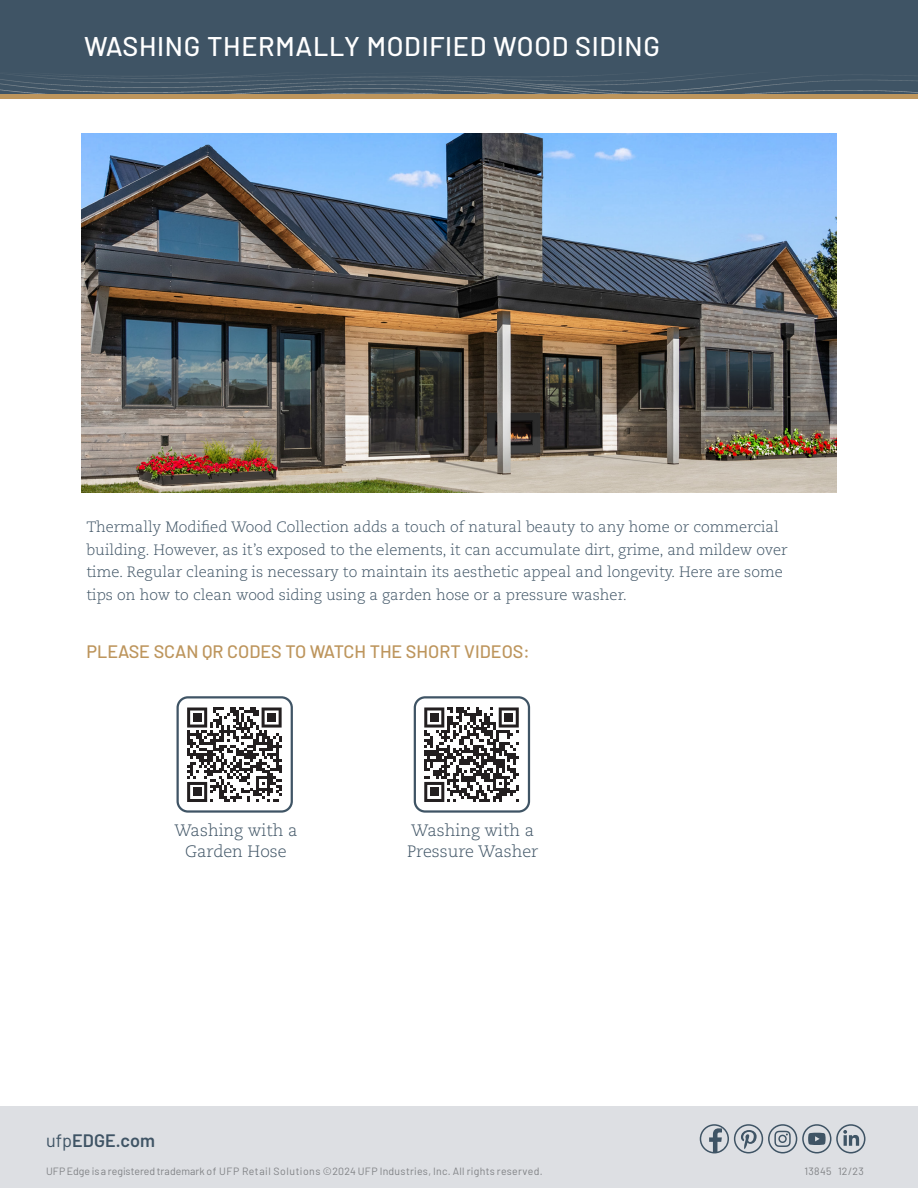
<style>
.page{position:relative;width:918px;height:1188px;background:#fff}
.page>*{position:absolute;margin:0;border:0;box-sizing:border-box;transform-origin:0 0}
.t1{font:500 27px "Barlow";letter-spacing:.025em;color:#fff}
.t2{font:500 18px "Barlow";color:#bd955c}
.t3{font:600 18px "Barlow";letter-spacing:.005em;color:#3f5465}
.t4{font:300 16.5px "Caecilia LT Std";color:#3f5465}
.t5{font:300 15px/22.5px "Caecilia LT Std";color:#3f5465}
.t6{font:10.5px "Barlow";letter-spacing:.025em;color:#808285}
.s1{font-weight:400}
</style>
<div class="page">
<div style="left:0;top:0;width:918px;height:98px;background:#3f5465"></div>
<img style="left:0;top:74px;width:918px;height:20px">
<hr style="left:0;top:94px;width:918px;height:4px;background:#bd955c">
<div style="left:0;top:1107px;width:918px;height:81px;background:#dddfe3"></div>
<svg style="left:700px;top:1124px;width:166px;height:30px"></svg>
<img style="left:81px;top:134px;width:756px;height:359px">
<svg style="left:187px;top:708px;width:95px;height:94px"></svg>
<div style="left:193px;top:713px;width:8px;height:9px;background:#231f20"></div>
<div style="left:267px;top:713px;width:9px;height:9px;background:#231f20"></div>
<div style="left:193px;top:788px;width:8px;height:8px;background:#231f20"></div>
<div style="left:177px;top:696px;width:116px;height:117px;border:2px solid #3f5465;border-radius:10px"></div>
<div style="left:414px;top:696px;width:116px;height:117px;border:2px solid #3f5465;border-radius:10px"></div>
<svg style="left:424px;top:707px;width:95px;height:95px"></svg>
<div style="left:430px;top:713px;width:9px;height:9px;background:#231f20"></div>
<div style="left:504px;top:713px;width:9px;height:9px;background:#231f20"></div>
<div style="left:430px;top:788px;width:9px;height:8px;background:#231f20"></div>
<p class="t1" style="left:84px;top:26px;width:577px">WASHING THERMALLY MODIFIED WOOD SIDING</p>
<p class="t5" style="left:86px;top:516px;width:703px">Thermally Modified Wood Collection adds a touch of natural beauty to any home or commercial building. However, as it’s exposed to the elements, it can accumulate dirt, grime, and mildew over time. Regular cleaning is necessary to maintain its aesthetic appeal and longevity. Here are some</p>
<p class="t5" style="left:86px;top:584px;width:542px">tips on how to clean wood siding using a garden hose or a pressure washer.</p>
<p class="t2" style="left:86px;top:639px;width:445px">PLEASE SCAN QR CODES TO WATCH THE SHORT VIDEOS:</p>
<p class="t4" style="left:174px;top:821px;width:125px">Washing with a</p>
<p class="t4" style="left:185px;top:842px;width:103px">Garden Hose</p>
<p class="t3" style="left:46px;top:1128px;width:111px"><span class="s1">ufp</span>EDGE.com</p>
<p class="t4" style="left:411px;top:821px;width:125px">Washing with a</p>
<p class="t4" style="left:407px;top:842px;width:133px">Pressure Washer</p>
<p class="t6" style="left:46px;top:1163px;width:498px">UFP Edge is a registered trademark of UFP Retail Solutions ©2024 UFP Industries, Inc. All rights reserved.</p>
<p class="t6" style="left:805px;top:1163px;width:61px">13845 12/23</p>
</div>
